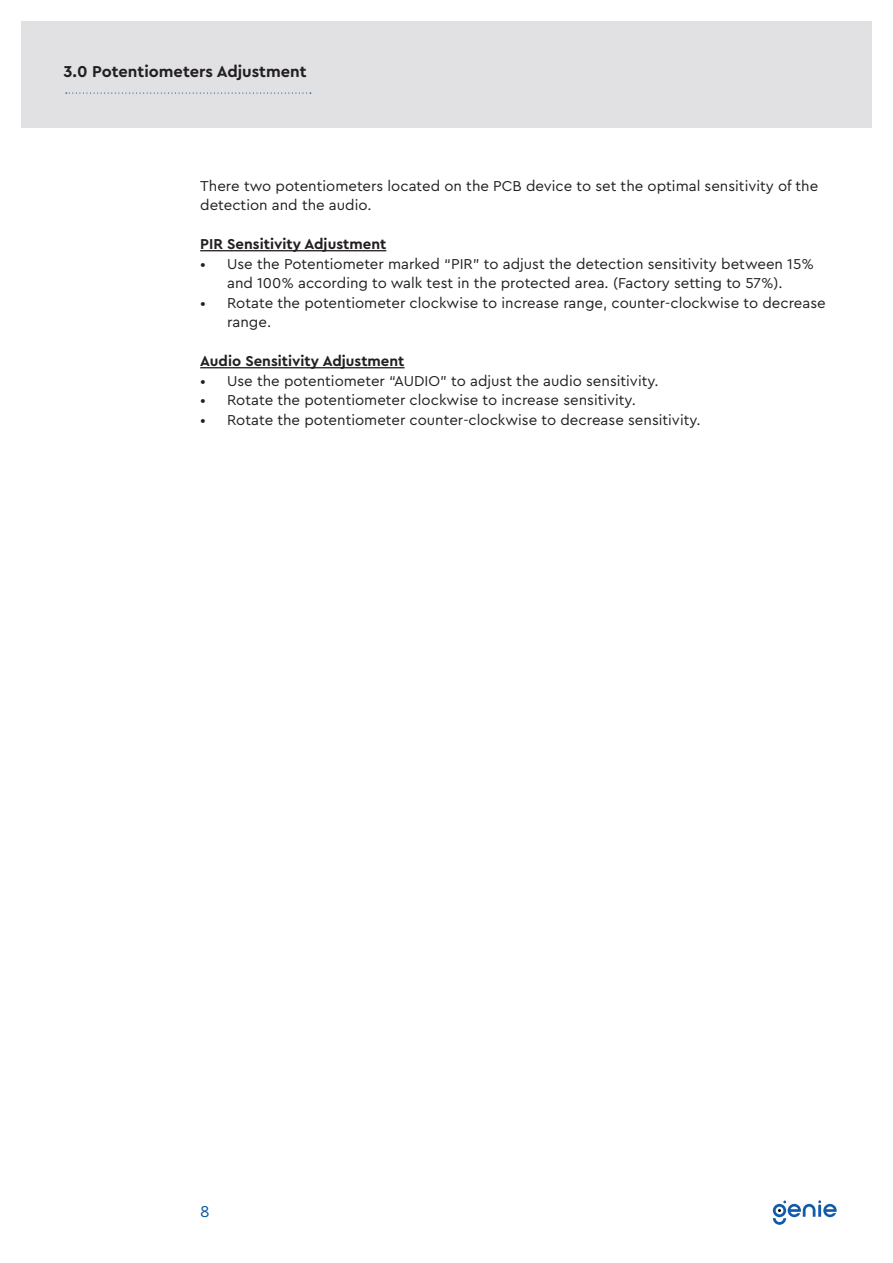
<style>
.page{position:relative;width:893px;height:1263px;background:#fff}
.page>*{position:absolute;margin:0;border:0;box-sizing:border-box;transform-origin:0 0}
.Section_Title{font:700 16.5px "Cera Pro";color:#231f20}
.t1{font:16.5px "Cera Pro";color:#09559e}
.t2{font:15px/19.5px "Cera Pro";color:#231f20}
.t3{font:700 15px "Cera Pro";color:#231f20}
</style>
<div class="page">
<div style="left:21px;top:21px;width:851px;height:107px;background:#e1e1e4"></div>
<svg style="left:773px;top:1200px;width:64px;height:25px"></svg>
<svg style="left:66px;top:93px;width:245px;height:1px"></svg>
<hr style="left:200px;top:250px;width:186px;height:1px;background:#231f20">
<hr style="left:200px;top:367px;width:205px;height:1px;background:#231f20">
<p class="Section_Title" style="left:64px;top:60px;width:245px">3.0 Potentiometers Adjustment</p>
<p class="t2" style="left:200px;top:175px;width:620px">There two potentiometers located on the PCB device to set the optimal sensitivity of the detection and the audio.</p>
<p class="t3" style="left:200px;top:234px;width:188px">PIR Sensitivity Adjustment</p>
<p class="t2" style="left:200px;top:253px;width:615px;text-align:center">• Use the Potentiometer marked “PIR” to adjust the detection sensitivity between 15% and 100% according to walk test in the protected area. (Factory setting to 57%).</p>
<p class="t2" style="left:227px;top:292px;width:600px;text-indent:-27px">• Rotate the potentiometer clockwise to increase range, counter-clockwise to decrease range.</p>
<p class="t3" style="left:200px;top:351px;width:206px">Audio Sensitivity Adjustment</p>
<p class="t2" style="left:200px;top:370px;width:460px">• Use the potentiometer “AUDIO” to adjust the audio sensitivity.</p>
<p class="t2" style="left:200px;top:390px;width:437px">• Rotate the potentiometer clockwise to increase sensitivity.</p>
<p class="t2" style="left:200px;top:409px;width:502px">• Rotate the potentiometer counter-clockwise to decrease sensitivity.</p>
<p class="t1" style="left:200px;top:1200px;width:11px">8</p>
</div>
